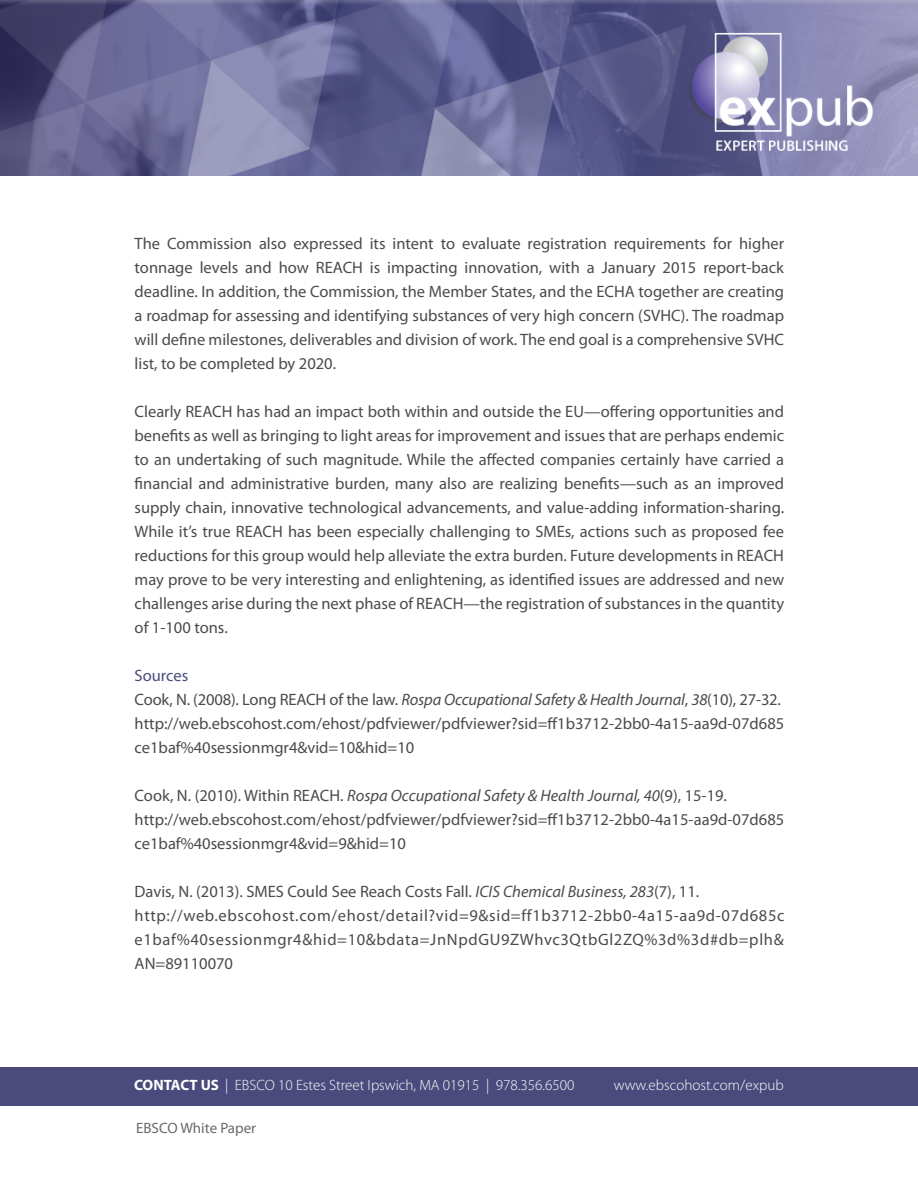
<style>
.page{position:relative;width:918px;height:1188px;background:#fff}
.page>*{position:absolute;margin:0;border:0;box-sizing:border-box;transform-origin:0 0}
.t1{font:16.5px/24px "Myriad Pro";color:#4c4b4b;text-align:justify}
.t2{font:16.5px/24px "Myriad Pro";letter-spacing:.04em;color:#4c4b4b}
.t3{font:300 15px "Myriad Pro";color:#fff}
.t4{font:15px "Myriad Pro";color:#6b6969}
.s1{color:#4a4b7c}
.s2{font-style:italic}
.s3{font-weight:700}
</style>
<div class="page">
<img style="left:0;top:0;width:918px;height:176px">
<div style="left:0;top:1067px;width:917px;height:39px;background:#4a4b7c"></div>
<p class="t1" style="left:135px;top:231px;width:651px">The Commission also expressed its intent to evaluate registration requirements for higher tonnage levels and how REACH is impacting innovation, with a January 2015 report-back deadline. In addition, the Commission, the Member States, and the ECHA together are creating a roadmap for assessing and identifying substances of very high concern (SVHC). The roadmap will define milestones, deliverables and division of work. The end goal is a comprehensive SVHC list, to be completed by 2020.</p>
<p class="t1" style="left:135px;top:399px;width:651px">Clearly REACH has had an impact both within and outside the EU—offering opportunities and benefits as well as bringing to light areas for improvement and issues that are perhaps endemic to an undertaking of such magnitude. While the affected companies certainly have carried a financial and administrative burden, many also are realizing benefits—such as an improved supply chain, innovative technological advancements, and value-adding information-sharing.<br>While it’s true REACH has been especially challenging to SMEs, actions such as proposed fee reductions for this group would help alleviate the extra burden. Future developments in REACH may prove to be very interesting and enlightening, as identified issues are addressed and new challenges arise during the next phase of REACH—the registration of substances in the quantity of 1-100 tons.</p>
<p class="t1" style="left:135px;top:663px;width:651px;text-align:left"><span class="s1">Sources<br></span>Cook, N. (2008). Long REACH of the law. <span class="s2">Rospa Occupational Safety &amp; Health Journal</span>, <span class="s2">38</span>(10), 27-32. http://web.ebscohost.com/ehost/pdfviewer/pdfviewer?sid=ff1b3712-2bb0-4a15-aa9d-07d685 ce1baf%40sessionmgr4&amp;vid=10&amp;hid=10</p>
<p class="t1" style="left:135px;top:783px;width:651px;text-align:left">Cook, N. (2010). Within REACH. <span class="s2">Rospa Occupational Safety &amp; Health Journal, 40</span>(9), 15-19. http://web.ebscohost.com/ehost/pdfviewer/pdfviewer?sid=ff1b3712-2bb0-4a15-aa9d-07d685 ce1baf%40sessionmgr4&amp;vid=9&amp;hid=10</p>
<p class="t2" style="left:135px;top:879px;width:652px">Davis, N. (2013). SMES Could See Reach Costs Fall. <span class="s2">ICIS Chemical Business, 283</span>(7), 11. http://web.ebscohost.com/ehost/detail?vid=9&amp;sid=ff1b3712-2bb0-4a15-aa9d-07d685c e1baf%40sessionmgr4&amp;hid=10&amp;bdata=JnNpdGU9ZWhvc3QtbGl2ZQ%3d%3d#db=plh&amp; AN=89110070</p>
<p class="t3" style="left:134px;top:1077px;width:442px"><span class="s3">CONTACT US</span> | EBSCO 10 Estes Street Ipswich, MA 01915 | 978.356.6500</p>
<p class="t3" style="left:614px;top:1077px;width:171px">www.ebscohost.com/expub</p>
<p class="t4" style="left:136px;top:1118px;width:122px">EBSCO White Paper</p>
</div>
